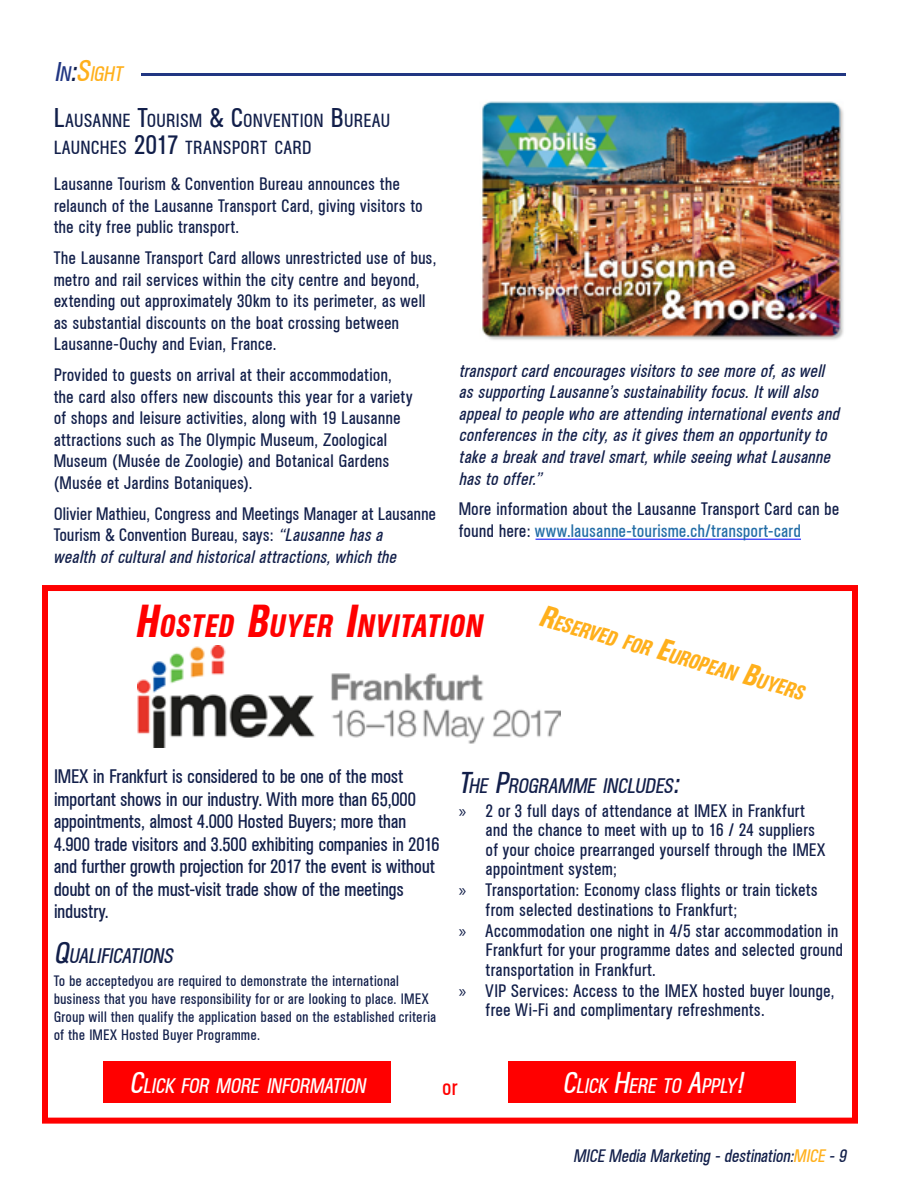
<style>
.page{position:relative;width:900px;height:1200px;background:#fff}
.page>*{position:absolute;margin:0;border:0;box-sizing:border-box;transform-origin:0 0}
.t1{font:italic 31.5px "Agba Condensed Medium Normal";color:#f00}
.t2{font:22.5px "Agba Condensed Normal";color:#f00}
.t3{font:italic 21px "Agba Condensed Normal";color:#fff}
.t4{font:italic 21px "Agba Condensed Normal";color:#121f4a}
.t5{font:italic 21px "Agba Condensed Medium Normal";color:#ffb01c}
.t6{font:italic 21px "Agba Condensed Normal";color:#ffb01c}
.t7{font:19.5px/22.5px "Agba Condensed Normal";letter-spacing:.005em;color:#121f4a}
.t8{font:18.9px/27px "Agba Condensed Normal";letter-spacing:.03em;color:#121f4a}
.t9{font:18px/21.6px "Agba Condensed Normal";letter-spacing:.025em;color:#121f4a}
.t10{font:italic 18px/21.6px "Agba Condensed Normal";color:#121f4a}
.t11{font:15px/18px "Agba Condensed Normal";letter-spacing:.03em;color:#121f4a}
.s1{font-size:27px;color:#213682}
.s2{color:#213682}
.s3{font-size:30px;color:#121f4a}
.s4{font-size:30px}
.s5{font-size:27px}
.s6{font-style:italic}
.s7{color:#226da6}
.s8{font-size:45px}
.s9{font-family:"Myriad Pro"}
.s10{color:#ffb01c}
</style>
<div class="page">
<hr style="left:141px;top:73px;width:705px;height:3px;background:#213682">
<hr style="left:536px;top:539px;width:265px;height:1px;background:#00f">
<img style="left:482px;top:101px;width:362px;height:239px">
<div style="left:42px;top:585px;width:816px;height:539px;border:6px solid #f00"></div>
<img style="left:137px;top:645px;width:423px;height:102px">
<div style="left:104px;top:1061px;width:288px;height:42px;background:#f00"></div>
<div style="left:508px;top:1061px;width:288px;height:42px;background:#f00"></div>
<p class="t6" style="left:54px;top:62px;width:74px"><span class="s1">I</span><span class="s2">N</span><span class="s3">:</span><span class="s4">S</span>IGHT</p>
<p class="t8" style="left:54px;top:107px;width:338px"><span class="s5">L</span>AUSANNE <span class="s5">T</span>OURISM <span class="s5">&amp; C</span>ONVENTION <span class="s5">B</span>UREAU<br>LAUNCHES <span class="s5">2017</span> TRANSPORT CARD</p>
<p class="t9" style="left:54px;top:173px;width:370px">Lausanne Tourism &amp; Convention Bureau announces the relaunch of the Lausanne Transport Card, giving visitors to the city free public transport.</p>
<p class="t9" style="left:54px;top:247px;width:384px">The Lausanne Transport Card allows unrestricted use of bus, metro and rail services within the city centre and beyond, extending out approximately 30km to its perimeter, as well as substantial discounts on the boat crossing between Lausanne-Ouchy and Evian, France.</p>
<p class="t9" style="left:54px;top:364px;width:360px">Provided to guests on arrival at their accommodation, the card also offers new discounts this year for a variety of shops and leisure activities, along with 19 Lausanne attractions such as The Olympic Museum, Zoological Museum (Musée de Zoologie) and Botanical Gardens (Musée et Jardins Botaniques).</p>
<p class="t9" style="left:54px;top:503px;width:384px">Olivier Mathieu, Congress and Meetings Manager at Lausanne<br>Tourism &amp; Convention Bureau, says: <span class="s6">“Lausanne hasa wealth ofculturaland historicalattractions,which the</span></p>
<p class="t10" style="left:459px;top:359px;width:386px">transportcard encouragesvisitorsto see more of,aswell assupporting Lausanne’ssustainability focus.Itwillalso appealto people who are attending internationaleventsand conferencesin the city,asitgivesthem an opportunity to take abreakand travelsmart,while seeing whatLausanne hasto offer.”</p>
<p class="t9" style="left:459px;top:498px;width:382px">More information about the Lausanne Transport Card can be found here: <span class="s7">www.lausanne-tourisme.ch/transport-card</span></p>
<h1 class="t1" style="left:135px;top:608px;width:355px"><span class="s8">H</span>OSTED <span class="s8">B</span>UYER <span class="s8">I</span>NVITATION</h1>
<p class="t5" style="left:543px;top:606px;width:276px;rotate:16deg"><span class="s4">R</span>ESERVED FOR <span class="s4">E</span>UROPEAN <span class="s4">B</span>UYERS</p>
<p class="t7" style="left:54px;top:765px;width:387px">IMEX in Frankfurt is considered to be one of the most important shows in our industry. With more than 65,000 appointments, almost 4.000 Hosted Buyers; more than 4.900 trade visitors and 3.500 exhibiting companies in 2016 and further growth projection for 2017 the event is without doubt on of the must-visit trade show of the meetings industry.</p>
<p class="t4" style="left:54px;top:944px;width:125px"><span class="s4">Q</span>UALIFICATIONS</p>
<p class="t11" style="left:54px;top:971px;width:384px">To be acceptedyou are required to demonstrate the international business that you have responsibility for or are looking to place. IMEX Group will then qualify the application based on the established criteria of the IMEX Hosted Buyer Programme.</p>
<p class="t4" style="left:459px;top:773px;width:113px"><span class="s4">T</span>HE <span class="s4">P</span>ROGRAMME</p>
<p class="t4" style="left:602px;top:773px;width:84px">INCLUDES<span class="s4">:</span></p>
<p class="t9" style="left:459px;top:800px;width:347px"><span class="s9">»</span> 2 or 3 full days of attendance at IMEX in Frankfurt</p>
<p class="t9" style="left:486px;top:819px;width:331px">and the chance to meet with up to 16 / 24 suppliers</p>
<p class="t9" style="left:486px;top:839px;width:341px">of your choice prearranged yourself through the IMEX</p>
<p class="t9" style="left:486px;top:858px;width:132px">appointment system;</p>
<p class="t9" style="left:459px;top:879px;width:360px"><span class="s9">»</span> Transportation: Economy class flights or train tickets</p>
<p class="t9" style="left:486px;top:899px;width:253px">from selected destinations to Frankfurt;</p>
<p class="t9" style="left:459px;top:920px;width:381px"><span class="s9">»</span> Accommodation one night in 4/5 star accommodation in</p>
<p class="t9" style="left:486px;top:939px;width:358px">Frankfurt for your programme dates and selected ground</p>
<p class="t9" style="left:486px;top:959px;width:171px">transportation in Frankfurt.</p>
<p class="t9" style="left:459px;top:980px;width:377px"><span class="s9">»</span> VIP Services: Access to the IMEX hosted buyer lounge,</p>
<p class="t9" style="left:486px;top:999px;width:280px">free Wi-Fi and complimentary refreshments.</p>
<p class="t3" style="left:129px;top:1074px;width:242px"><span class="s4">C</span>LICK FOR MORE INFORMATION</p>
<p class="t2" style="left:443px;top:1075px;width:16px">or</p>
<p class="t3" style="left:563px;top:1074px;width:187px"><span class="s4">C</span>LICK <span class="s4">H</span>ERE TO <span class="s4">A</span>PPLY<span class="s4">!</span></p>
<p class="t10" style="left:573px;top:1145px;width:278px">MICE Media Marketing -destination:<span class="s10">MICE</span> -9</p>
</div>
